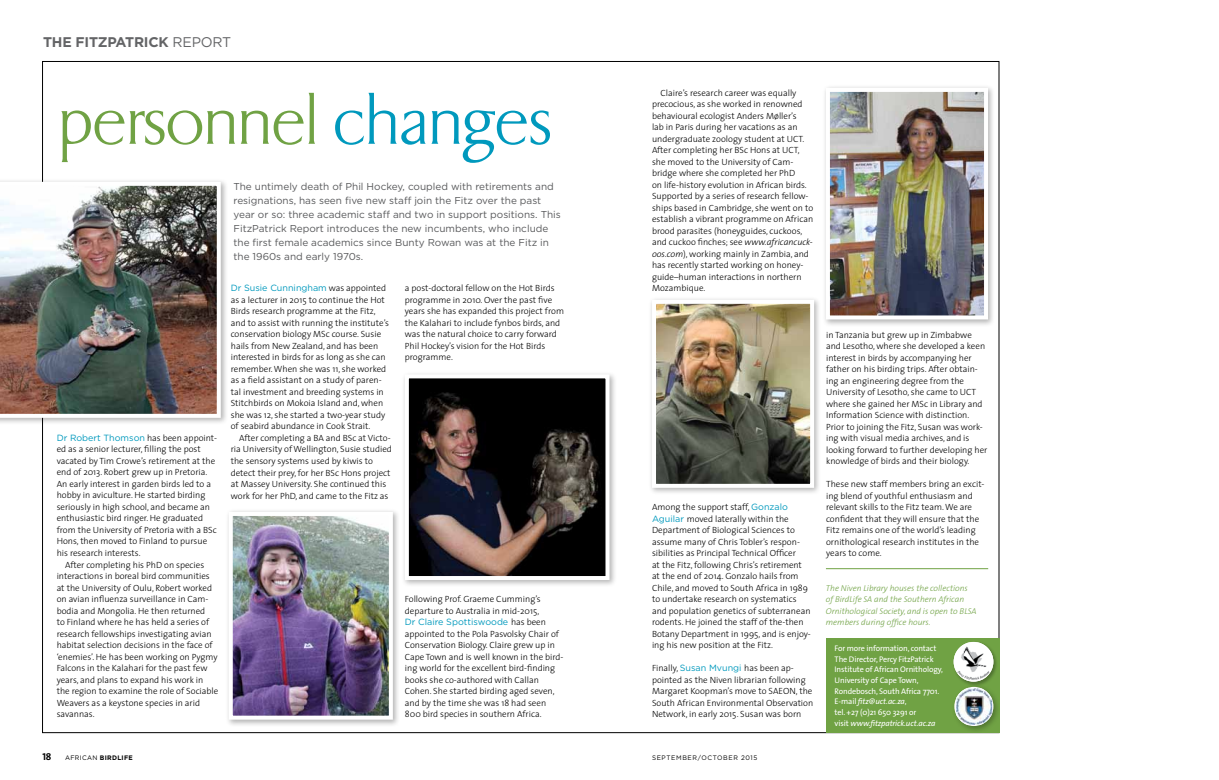
<style>
.page{position:relative;width:1219px;height:780px;background:#fff}
.page>*{position:absolute;margin:0;border:0;box-sizing:border-box;transform-origin:0 0}
.t1{font:200 70.6px "Dragon";color:#70a244}
.t2{font:700 14px "Gotham";letter-spacing:-.015em;color:#636466}
.t3{font:10px/14px "Gotham";color:#58595b}
.t4{font:10px "The Sans Bold Caps";color:#000}
.t5{font:300 9px/11.5px "The Sans";color:#000}
.t6{font:9px "Gotham";color:#0099bd}
.t7{font:italic 300 8.5px/11.5px "The Sans";color:#70a244}
.t8{font:8.2px/10.7px "The Sans";letter-spacing:-.015em;color:#fff}
.t9{font:6.5px "Gotham";letter-spacing:.1em;color:#000}
.t10{font:700 6.5px "Gotham";letter-spacing:.05em;color:#000}
.s1{font-weight:400}
.s2{color:#0099bd}
.s3{font-family:"The Sans";font-weight:300;color:#000}
.s4{font-style:italic}
.s5{font-family:"Gotham";font-weight:400;color:#0099bd}
</style>
<div class="page">
<div style="left:0;top:178px;width:228px;height:247px;background:#000;opacity:.3"></div>
<img style="left:0;top:182px;width:221px;height:236px">
<div style="left:225px;top:508px;width:175px;height:219px;background:#000;opacity:.3"></div>
<img style="left:234px;top:517px;width:154px;height:197px">
<div style="left:229px;top:512px;width:164px;height:207px;border:4px solid #fff"></div>
<div style="left:401px;top:371px;width:216px;height:216px;background:#000;opacity:.3"></div>
<img style="left:410px;top:379px;width:194px;height:196px">
<div style="left:405px;top:374px;width:204px;height:206px;border:4px solid #fff"></div>
<div style="left:648px;top:296px;width:174px;height:199px;background:#000;opacity:.3"></div>
<img style="left:657px;top:305px;width:152px;height:178px">
<div style="left:652px;top:300px;width:162px;height:188px;border:4px solid #fff"></div>
<div style="left:822px;top:84px;width:174px;height:243px;background:#000;opacity:.3"></div>
<img style="left:831px;top:93px;width:152px;height:221px">
<div style="left:826px;top:88px;width:162px;height:231px;border:4px solid #fff"></div>
<hr style="left:826px;top:568px;width:162px;height:1px;background:#70a244">
<div style="left:826px;top:638px;width:173px;height:94px;background:#70a244"></div>
<div style="left:952px;top:640px;width:46px;height:46px;background:#000;opacity:.3"></div>
<img style="left:954px;top:642px;width:39px;height:39px">
<div style="left:951px;top:683px;width:50px;height:50px;background:#000;opacity:.3"></div>
<svg style="left:954px;top:686px;width:39px;height:40px"></svg>
<img style="left:956px;top:688px;width:36px;height:36px">
<h2 class="t2" style="left:43px;top:33px;width:190px">THE FITZPATRICK <span class="s1">report</span></h2>
<h1 class="t1" style="left:59px;top:85px;width:494px">personnel <span class="s2">changes</span></h1>
<p class="t6" style="left:57px;top:432px;width:162px">Dr Robert Thomson <span class="s3">has been appoint-</span></p>
<p class="t5" style="left:57px;top:443px;width:162px">ed as a senior lecturer, filling the post vacated by Tim Crowe’s retirement at the end of 2013. Robert grew up in Pretoria.<br>An early interest in garden birds led to a hobby in aviculture. He started birding seriously in high school, and became an enthusiastic bird ringer. He graduated from the University of Pretoria with a BSc Hons, then moved to Finland to pursue his research interests.</p>
<p class="t5" style="left:57px;top:558px;width:163px;text-indent:9px">After completing his PhD on species interactions in boreal bird communities at the University of Oulu, Robert worked on avian influenza surveillance in Cam&shy;bodia and Mongolia. He then returned<br>to Finland where he has held a series of research fellowships investigating avian habitat selection decisions in the face of ‘enemies’. He has been working on Pygmy Falcons in the Kalahari for the past few years, and plans to expand his work in the region to examine the role of Sociable Weavers as a keystone species in arid savannas.</p>
<p class="t3" style="left:233px;top:179px;width:329px">The untimely death of Phil Hockey, coupled with retirements and resignations, has seen five new staff join the Fitz over the past year or so: three academic staff and two in support positions. This FitzPatrick Report introduces the new incumbents, who include the first female academics since Bunty Rowan was at the Fitz in the 1960s and early 1970s.</p>
<p class="t6" style="left:231px;top:282px;width:157px">Dr Susie Cunningham <span class="s3">was appointed</span></p>
<p class="t5" style="left:231px;top:294px;width:160px">as a lecturer in 2015 to continue the Hot Birds research programme at the Fitz, and to assist with running the institute’s conservation biology MSc course. Susie hails from New Zealand, and has been interested in birds for as long as she can remember. When she was 11, she worked as a field assistant on a study of paren&shy;tal investment and breeding systems in Stitchbirds on Mokoia Island and, when she was 12, she started a two-year study of seabird abundance in Cook Strait.</p>
<p class="t5" style="left:231px;top:432px;width:163px;text-indent:9px">After completing a BA and BSc at Victo&shy;ria University of Wellington, Susie studied the sensory systems used by kiwis to detect their prey, for her BSc Hons project at Massey University. She continued this work for her PhD, and came to the Fitz as</p>
<p class="t5" style="left:405px;top:282px;width:161px">a post-doctoral fellow on the Hot Birds programme in 2010. Over the past five years she has expanded this project from the Kalahari to include fynbos birds, and was the natural choice to carry forward Phil Hockey’s vision for the Hot Birds programme.</p>
<p class="t5" style="left:405px;top:593px;width:137px">Following Prof. Graeme Cumming’s departure to Australia in mid-2015,</p>
<p class="t6" style="left:405px;top:616px;width:143px">Dr Claire Spottiswoode <span class="s3">has been</span></p>
<p class="t5" style="left:405px;top:627px;width:160px">appointed to the Pola Pasvolsky Chair of Conservation Biology. Claire grew up in Cape Town and is well known in the bird&shy;ing world for the excellent bird-finding books she co-authored with Callan Cohen. She started birding aged seven, and by the time she was 18 had seen 800 bird species in southern Africa.</p>
<p class="t5" style="left:652px;top:87px;width:163px;text-indent:9px">Claire’s research career was equally precocious, as she worked in renowned behavioural ecologist Anders Møller’s<br>lab in Paris during her vacations as an undergraduate zoology student at UCT.<br>After completing her BSc Hons at UCT, she moved to the University of Cam&shy;bridge where she completed her PhD<br>on life-history evolution in African birds.<br>Supported by a series of research fellow&shy;ships based in Cambridge, she went on to establish a vibrant programme on African brood parasites (honeyguides, cuckoos, and cuckoo finches; see <span class="s4">www.africancuck&shy;oos.com</span>), working mainly in Zambia, and has recently started working on honey&shy;guide–human interactions in northern Mozambique.</p>
<p class="t5" style="left:652px;top:501px;width:160px">Among the support staff, <span class="s5">Gonzalo Aguilar</span> moved laterally within the Department of Biological Sciences to assume many of Chris Tobler’s respon&shy;sibilities as Principal Technical Officer<br>at the Fitz, following Chris’s retirement at the end of 2014. Gonzalo hails from Chile, and moved to South Africa in 1989 to undertake research on systematics and population genetics of subterranean rodents. He joined the staff of the-then Botany Department in 1995, and is enjoy&shy;ing his new position at the Fitz.</p>
<p class="t5" style="left:652px;top:662px;width:163px">Finally, <span class="s5">Susan Mvungi</span> has been ap&shy;pointed as the Niven librarian following Margaret Koopman’s move to SAEON, the South African Environmental Observation Network, in early 2015. Susan was born</p>
<p class="t4" style="left:42px;top:747px;width:11px">18</p>
<p class="t10" style="left:65px;top:753px;width:69px"><span class="s1">african</span> BIRDLIFE</p>
<p class="t9" style="left:652px;top:753px;width:107px">september/october 2015</p>
<p class="t5" style="left:826px;top:328px;width:163px">in Tanzania but grew up in Zimbabwe and Lesotho, where she developed a keen interest in birds by accompanying her father on his birding trips. After obtain&shy;ing an engineering degree from the University of Lesotho, she came to UCT where she gained her MSc in Library and Information Science with distinction.<br>Prior to joining the Fitz, Susan was work&shy;ing with visual media archives, and is looking forward to further developing her knowledge of birds and their biology.</p>
<p class="t5" style="left:826px;top:478px;width:160px">These new staff members bring an excit&shy;ing blend of youthful enthusiasm and relevant skills to the Fitz team. We are confident that they will ensure that the Fitz remains one of the world’s leading ornithological research institutes in the years to come.</p>
<p class="t7" style="left:826px;top:581px;width:152px">The Niven Library houses the collections of BirdLife SA and the Southern African Ornithological Society, and is open to BLSA members during office hours.</p>
<p class="t8" style="left:835px;top:642px;width:110px">For more information, contact<br>The Director, Percy FitzPatrick<br>Institute of African Ornithology,<br>University of Cape Town,<br>Rondebosch, South Africa 7701.<br>E-mail <span class="s4">fitz@uct.ac.za</span>,<br>tel. +27 (0)21 650 3291 or<br>visit <span class="s4">www.fitzpatrick.uct.ac.za</span></p>
</div>
